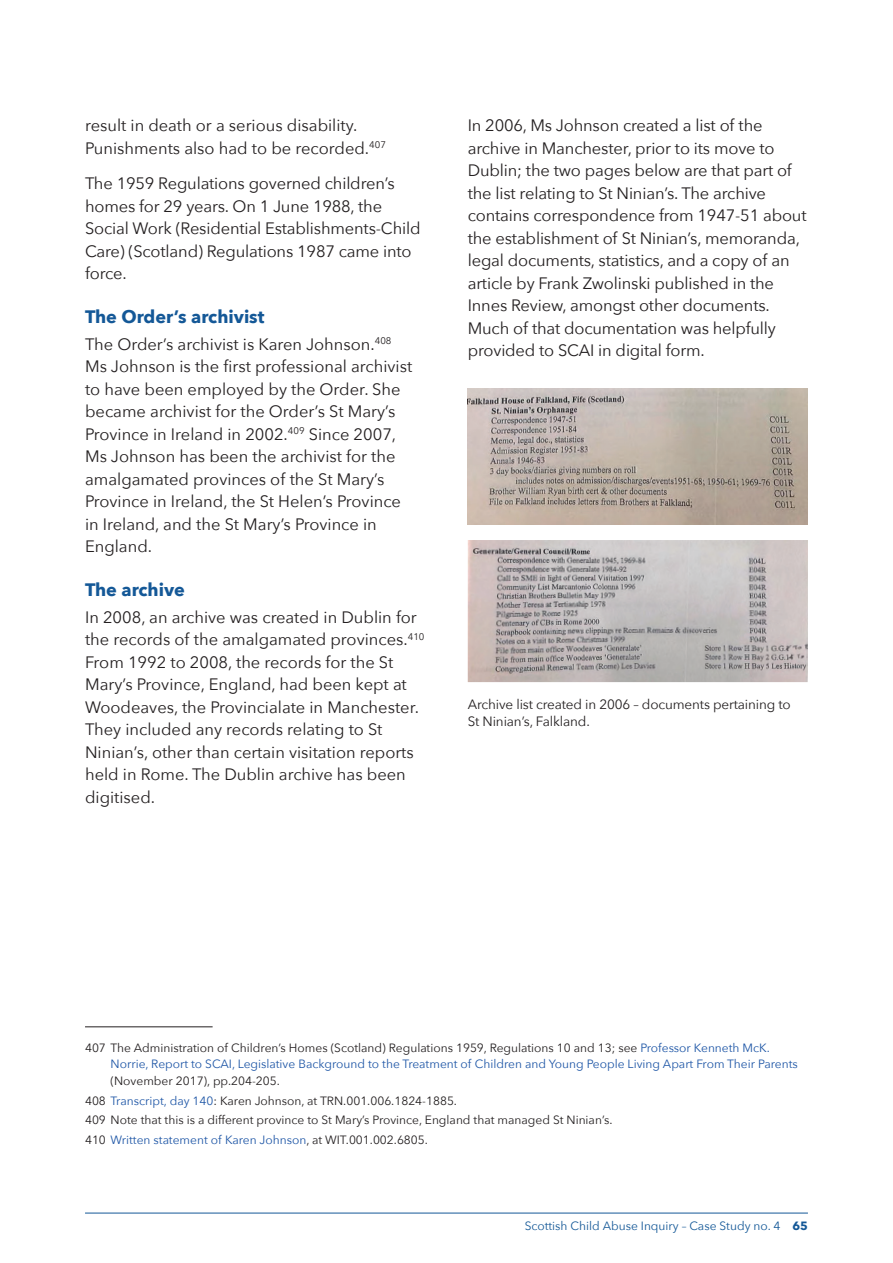
<style>
.page{position:relative;width:893px;height:1263px;background:#fff}
.page>*{position:absolute;margin:0;border:0;box-sizing:border-box;transform-origin:0 0}
.t1{font:700 18px "Avenir Next";color:#145897}
.t2{font:16.5px/22.5px "Avenir Next";letter-spacing:-.01em;color:#231f20}
.t3{font:13.5px/16.5px "Avenir Next";letter-spacing:-.01em;color:#231f20}
.t4{font:12px/19.6px "Avenir Next";color:#231f20}
.t5{font:12px/16.5px "Avenir Next";color:#1e56a6}
.t6{font:12px "Avenir Next";color:#145897}
.s1{color:#231f20}
.s2{color:#1e56a6}
.s3{font-weight:700}
</style>
<div class="page">
<hr style="left:85px;top:1213px;width:723px;height:1px;background:#145897">
<hr style="left:85px;top:1026px;width:128px;height:1px;background:#231f20">
<img style="left:468px;top:540px;width:340px;height:142px">
<img style="left:468px;top:388px;width:340px;height:136px">
<p class="t2" style="left:85px;top:114px;width:302px">result in death or a serious disability.<br>Punishments also had to be recorded.<sup>407</sup></p>
<p class="t2" style="left:85px;top:171px;width:337px">The 1959 Regulations governed children’s homes for 29 years. On 1 June 1988, the Social Work (Residential Establishments‑Child Care) (Scotland) Regulations 1987 came into force.</p>
<p class="t1" style="left:85px;top:301px;width:181px">The Order’s archivist</p>
<p class="t2" style="left:85px;top:332px;width:329px">The Order’s archivist is Karen Johnson.<sup>408<br></sup>Ms Johnson is the first professional archivist to have been employed by the Order. She became archivist for the Order’s St Mary’s Province in Ireland in 2002.<sup>409</sup> Since 2007, Ms Johnson has been the archivist for the amalgamated provinces of the St Mary’s Province in Ireland, the St Helen’s Province in Ireland, and the St Mary’s Province in England.</p>
<p class="t1" style="left:85px;top:574px;width:101px">The archive</p>
<p class="t2" style="left:85px;top:605px;width:341px">In 2008, an archive was created in Dublin for the records of the amalgamated provinces.<sup>410<br></sup>From 1992 to 2008, the records for the St Mary’s Province, England, had been kept at Woodeaves, the Provincialate in Manchester.<br>They included any records relating to St Ninian’s, other than certain visitation reports held in Rome. The Dublin archive has been digitised.</p>
<p class="t2" style="left:468px;top:114px;width:340px">In 2006, Ms Johnson created a list of the archive in Manchester, prior to its move to Dublin; the two pages below are that part of the list relating to St Ninian’s. The archive contains correspondence from 1947‑51 about the establishment of St Ninian’s, memoranda, legal documents, statistics, and a copy of an article by Frank Zwolinski published in the Innes Review, amongst other documents.<br>Much of that documentation was helpfully provided to SCAI in digital form.</p>
<p class="t3" style="left:468px;top:696px;width:325px">Archive list created in 2006 – documents pertaining to<br>St Ninian’s, Falkland.</p>
<p class="t5" style="left:111px;top:1039px;width:689px;text-indent:-26px"><span class="s1">407 The Administration of Children’s Homes (Scotland) Regulations 1959, Regulations 10 and 13; see</span> Professor Kenneth McK.<br>Norrie, Report to SCAI, Legislative Background to the Treatment of Children and Young People Living Apart From Their Parents</p>
<p class="t4" style="left:85px;top:1070px;width:529px;text-indent:26px">(November 2017), pp.204-205.<br>408 <span class="s2">Transcript, day 140</span>: Karen Johnson, at TRN.001.006.1824‑1885.<br>409 Note that this is a different province to St Mary’s Province, England that managed St Ninian’s.<br>410 <span class="s2">Written statement of Karen Johnson</span>, at WIT.001.002.6805.</p>
<p class="t6" style="left:525px;top:1216px;width:285px">Scottish Child Abuse Inquiry – Case Study no. 4 <span class="s3">65</span></p>
</div>
